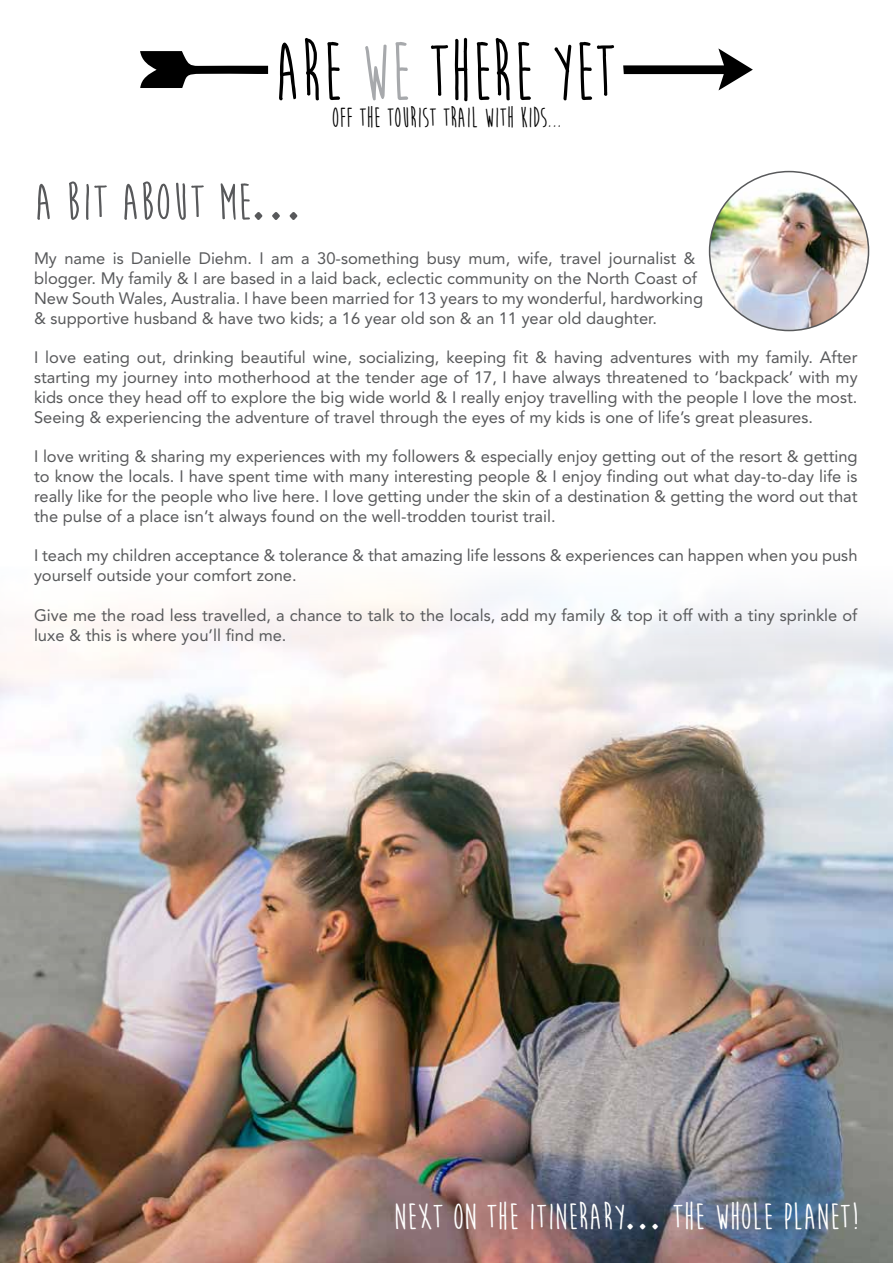
<style>
.page{position:relative;width:893px;height:1263px;background:#fff}
.page>*{position:absolute;margin:0;border:0;box-sizing:border-box;transform-origin:0 0}
.t1{font:700 84.15px "Moon Flower";color:#000;scale:.86 1}
.t2{font:700 52.5px "Moon Flower";color:#58595b}
.t3{font:700 37.5px "Moon Flower";color:#fff}
.t4{font:700 28.8px "Moon Flower";color:#000;scale:.86 1}
.t5{font:16.5px/19.8px "Avenir";color:#58595b}
.s1{color:#a7a9ac}
</style>
<div class="page">
<svg style="left:140px;top:51px;width:128px;height:37px"></svg>
<svg style="left:623px;top:48px;width:130px;height:42px"></svg>
<img style="left:0;top:586px;width:893px;height:677px">
<img style="left:710px;top:172px;width:158px;height:158px;border-radius:79px">
<h1 class="t1" style="left:274px;top:28px;width:398px">ARE <span class="s1">WE</span> THERE YET</h1>
<h3 class="t4" style="left:332px;top:102px;width:269px">OFF THE TOURIST TRAIL WITH KIDS...</h3>
<h2 class="t2" style="left:34px;top:175px;width:271px">A BIT ABOUT ME…</h2>
<p class="t5" style="left:34px;top:249px;width:671px">My name is Danielle Diehm. I am a 30-something busy mum, wife, travel journalist &amp; blogger. My family &amp; I are based in a laid back, eclectic community on the North Coast of New South Wales, Australia. I have been married for 13 years to my wonderful, hardworking &amp; supportive husband &amp; have two kids; a 16 year old son &amp; an 11 year old daughter.</p>
<p class="t5" style="left:34px;top:348px;width:825px;text-align:justify">I love eating out, drinking beautiful wine, socializing, keeping fit &amp; having adventures with my family. After starting my journey into motherhood at the tender age of 17, I have always threatened to ‘backpack’ with my kids once they head off to explore the big wide world &amp; I really enjoy travelling with the people I love the most.<br>Seeing &amp; experiencing the adventure of travel through the eyes of my kids is one of life’s great pleasures.</p>
<p class="t5" style="left:34px;top:447px;width:825px;text-align:justify">I love writing &amp; sharing my experiences with my followers &amp; especially enjoy getting out of the resort &amp; getting to know the locals. I have spent time with many interesting people &amp; I enjoy finding out what day-to-day life is really like for the people who live here. I love getting under the skin of a destination &amp; getting the word out that the pulse of a place isn’t always found on the well-trodden tourist trail.</p>
<p class="t5" style="left:34px;top:546px;width:825px">I teach my children acceptance &amp; tolerance &amp; that amazing life lessons &amp; experiences can happen when you push yourself outside your comfort zone.</p>
<p class="t5" style="left:34px;top:605px;width:825px">Give me the road less travelled, a chance to talk to the locals, add my family &amp; top it off with a tiny sprinkle of luxe &amp; this is where you’ll find me.</p>
<h3 class="t3" style="left:394px;top:1197px;width:467px">NEXT ON THE ITINERARY… THE WHOLE PLANET!</h3>
</div>
